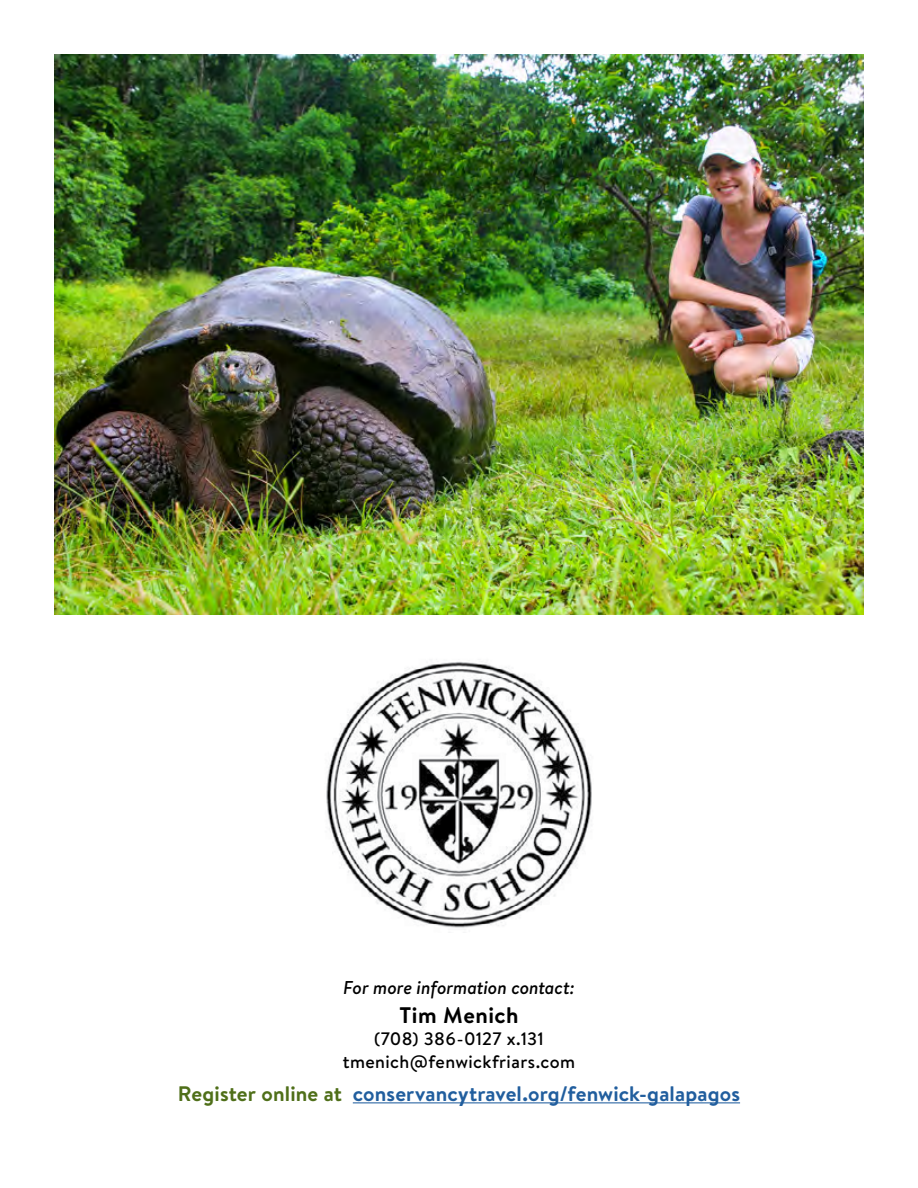
<style>
.page{position:relative;width:918px;height:1188px;background:#fff}
.page>*{position:absolute;margin:0;border:0;box-sizing:border-box;transform-origin:0 0}
.t1{font:700 22.5px "Brandon Text";letter-spacing:.02em;color:#000}
.t2{font:700 21px "Brandon Text";letter-spacing:.005em;color:#215e9e}
.t3{font:italic 500 18.6px "Brandon Text";letter-spacing:-.005em;color:#000}
.t4{font:500 18px/22.2px "Brandon Text";letter-spacing:.02em;color:#000;text-align:center}
.s1{color:#4f6f19}
</style>
<div class="page">
<img style="left:54px;top:54px;width:810px;height:561px">
<hr style="left:353px;top:1102px;width:387px;height:1px;background:#215e9e">
<img style="left:326px;top:661px;width:266px;height:267px">
<p class="t3" style="left:343px;top:975px;width:233px">For more information contact:</p>
<p class="t1" style="left:399px;top:1000px;width:121px">Tim Menich</p>
<p class="t4" style="left:343px;top:1028px;width:234px">(708) 386-0127 x.131 tmenich@fenwickfriars.com</p>
<p class="t2" style="left:178px;top:1079px;width:564px"><span class="s1">Register online at</span> conservancytravel.org/fenwick-galapagos</p>
</div>
